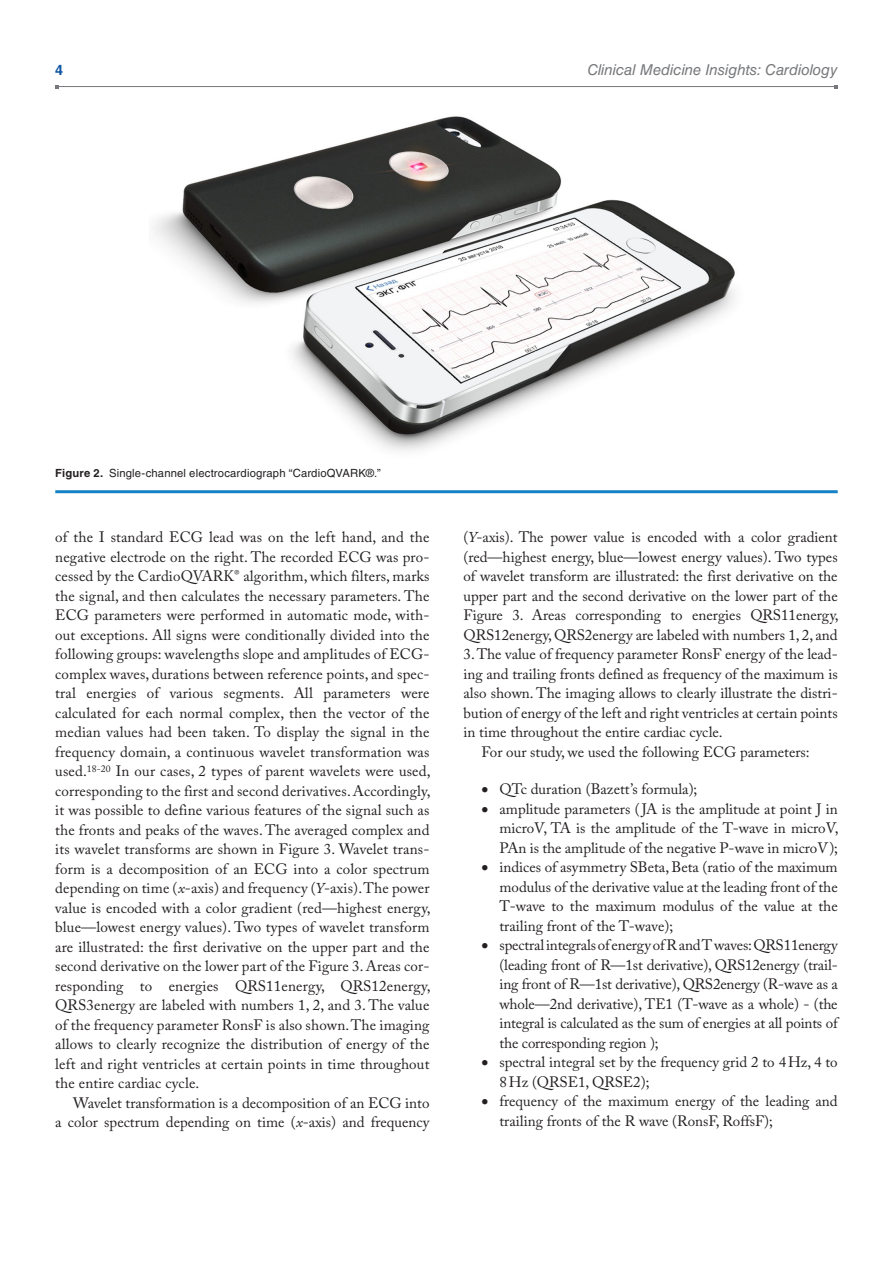
<style>
.page{position:relative;width:893px;height:1263px;background:#fff}
.page>*{position:absolute;margin:0;border:0;box-sizing:border-box;transform-origin:0 0}
.t1{font:15px/19.5px "Adobe Caslon Pro";color:#231f20;text-align:justify}
.t2{font:italic 15px "Helvetica LT Std";letter-spacing:-.005em;color:#76787b}
.t3{font:700 14.25px "Helvetica LT Std";color:#1055a4}
.t4{font:11.25px "Helvetica LT Std";letter-spacing:.015em;color:#231f20}
.s1{font-weight:700}
.s2{font-style:italic}
</style>
<div class="page">
<hr style="left:57px;top:86px;width:779px;height:1px;background:#76787b">
<hr style="left:55px;top:490px;width:783px;height:3px;background:#1582c5">
<img style="left:153px;top:116px;width:582px;height:335px">
<p class="t3" style="left:55px;top:61px;width:9px">4</p>
<p class="t2" style="left:587px;top:61px;width:252px">Clinical Medicine Insights: Cardiology</p>
<p class="t4" style="left:55px;top:467px;width:327px"><span class="s1">Figure 2.</span> Single-channel electrocardiograph “CardioQVARK®.”</p>
<p class="t1" style="left:55px;top:527px;width:377px">of the I standard ECG lead was on the left hand, and the negative electrode on the right. The recorded ECG was pro&shy;cessed by the CardioQVARK<sup>®</sup> algorithm, which filters, marks the signal, and then calculates the necessary parameters. The ECG parameters were performed in automatic mode, with&shy;out exceptions. All signs were conditionally divided into the following groups: wavelengths slope and amplitudes of ECG&shy;complex waves, durations between reference points, and spec&shy;tral energies of various segments. All parameters were calculated for each normal complex, then the vector of the median values had been taken. To display the signal in the frequency domain, a continuous wavelet transformation was used.<sup>18-20</sup> In our cases, 2 types of parent wavelets were used, corresponding to the first and second derivatives. Accordingly, it was possible to define various features of the signal such as the fronts and peaks of the waves. The averaged complex and its wavelet transforms are shown in Figure 3. Wavelet trans&shy;form is a decomposition of an ECG into a color spectrum depending on time (<span class="s2">x</span>-axis) and frequency (<span class="s2">Y</span>-axis). The power value is encoded with a color gradient (red—highest energy, blue—lowest energy values). Two types of wavelet transform are illustrated: the first derivative on the upper part and the second derivative on the lower part of the Figure 3. Areas cor&shy;responding to energies QRS11energy, QRS12energy, QRS3energy are labeled with numbers 1, 2, and 3. The value of the frequency parameter RonsF is also shown. The imaging allows to clearly recognize the distribution of energy of the left and right ventricles at certain points in time throughout the entire cardiac cycle.</p>
<p class="t1" style="left:55px;top:1093px;width:376px;text-align:right">Wavelet transformation is a decomposition of an ECG into<br>a color spectrum depending on time (<span class="s2">x</span>-axis) and frequency</p>
<p class="t1" style="left:463px;top:527px;width:377px">(<span class="s2">Y</span>-axis). The power value is encoded with a color gradient (red—highest energy, blue—lowest energy values). Two types of wavelet transform are illustrated: the first derivative on the upper part and the second derivative on the lower part of the Figure 3. Areas corresponding to energies QRS11energy, QRS12energy, QRS2energy are labeled with numbers 1, 2, and</p>
<p class="t1" style="left:463px;top:644px;width:376px">3. The value of frequency parameter RonsF energy of the lead-</p>
<p class="t1" style="left:463px;top:664px;width:376px">ing and trailing fronts defined as frequency of the maximum is</p>
<p class="t1" style="left:463px;top:683px;width:376px">also shown. The imaging allows to clearly illustrate the distri-</p>
<p class="t1" style="left:463px;top:703px;width:376px">bution of energy of the left and right ventricles at certain points</p>
<p class="t1" style="left:463px;top:722px;width:261px">in time throughout the entire cardiac cycle.</p>
<p class="t1" style="left:481px;top:742px;width:330px">For our study, we used the following ECG parameters:</p>
<p class="t1" style="left:481px;top:779px;width:217px">• QTc duration (Bazett’s formula);</p>
<p class="t1" style="left:499px;top:799px;width:341px;text-indent:-18px">• amplitude parameters ( JA is the amplitude at point J in microV, TA is the amplitude of the T-wave in microV, PAn is the amplitude of the negative P-wave in microV);</p>
<p class="t1" style="left:499px;top:857px;width:340px;text-indent:-18px">• indices of asymmetry SBeta, Beta (ratio of the maximum modulus of the derivative value at the leading front of the T-wave to the maximum modulus of the value at the trailing front of the T-wave);</p>
<p class="t1" style="left:499px;top:935px;width:340px;text-indent:-18px">• spectral integrals of energy of R and T waves: QRS11energy (leading front of R—1st derivative), QRS12energy (trail&shy;ing front of R—1st derivative), QRS2energy (R-wave as a whole—2nd derivative), TE1 (T-wave as a whole) - (the integral is calculated as the sum of energies at all points of the corresponding region );</p>
<p class="t1" style="left:499px;top:1052px;width:340px;text-indent:-18px">• spectral integral set by the frequency grid 2 to 4Hz, 4 to<br>8Hz (QRSE1, QRSE2);</p>
<p class="t1" style="left:499px;top:1091px;width:340px;text-indent:-18px">• frequency of the maximum energy of the leading and trailing fronts of the R wave (RonsF, RoffsF);</p>
</div>
